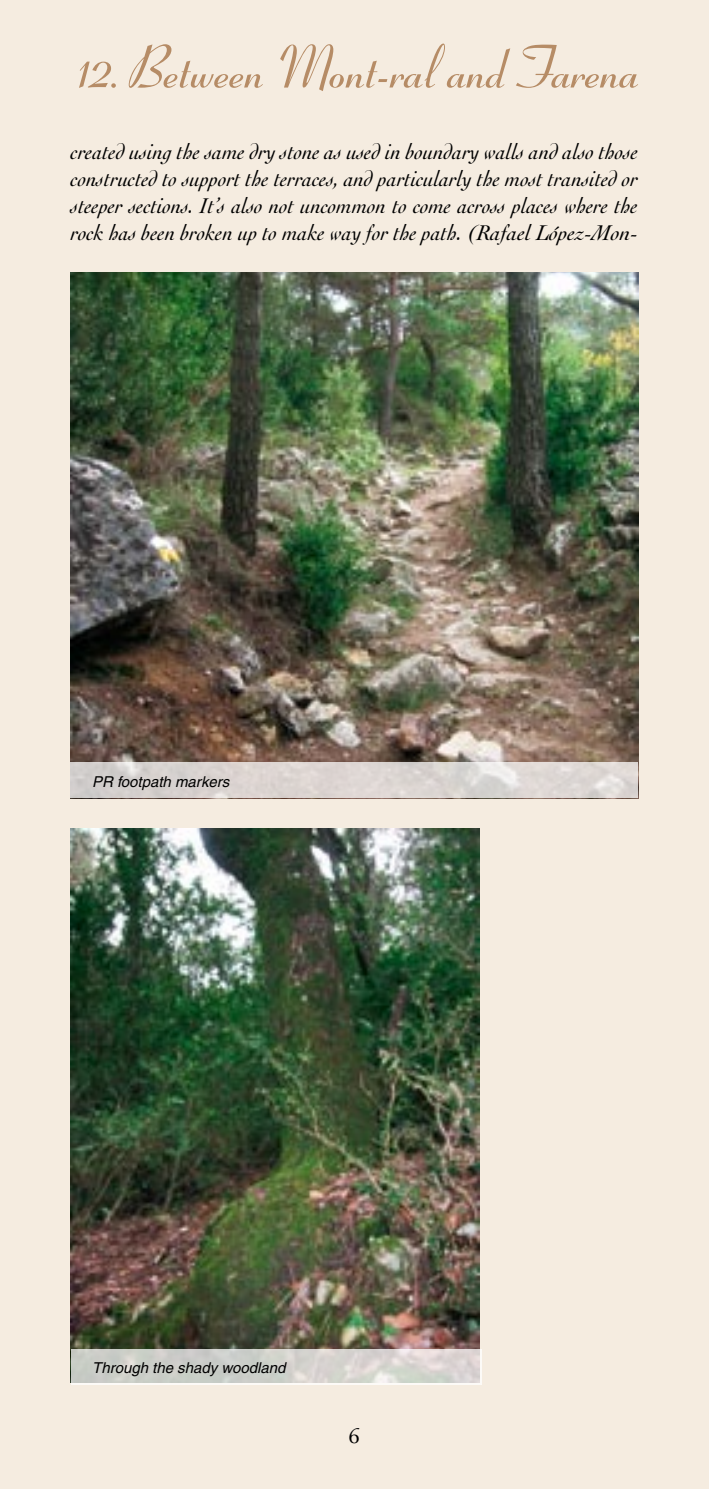
<style>
.page{position:relative;width:709px;height:1489px;background:#fff}
.page>*{position:absolute;margin:0;border:0;box-sizing:border-box;transform-origin:0 0}
.t1{font:700 60px "Coronet";color:#b68c66}
.t2{font:italic 22.5px/27px "Cochin";color:#000;text-align:justify;scale:.95 1}
.t3{font:italic 15px "Helvetica";color:#000}
</style>
<div class="page">
<div style="left:0;top:0;width:708px;height:1488px;background:#f5ece0"></div>
<svg style="left:708px;top:0;width:1px;height:1488px"></svg>
<img style="left:71px;top:273px;width:567px;height:490px">
<svg style="left:71px;top:763px;width:567px;height:35px;background:#dbd5d2"></svg>
<img style="left:71px;top:828px;width:409px;height:520px">
<svg style="left:71px;top:1348px;width:410px;height:35px;background:#cecec9"></svg>
<h1 class="t1" style="left:75px;top:33px;width:565px">12. Between Mont-ral and Farena</h1>
<p class="t2" style="left:71px;top:138px;width:598px">created using the same dry stone as used in boundary walls and also those constructed to support the terraces, and particularly the most transited or steeper sections. It’s also not uncommon to come across places where the rock has been broken up to make way for the path. (Rafael López-Mon-</p>
<p class="t3" style="left:92px;top:773px;width:139px">PR footpath markers</p>
<p class="t3" style="left:92px;top:1359px;width:195px">Through the shady woodland</p>
</div>
